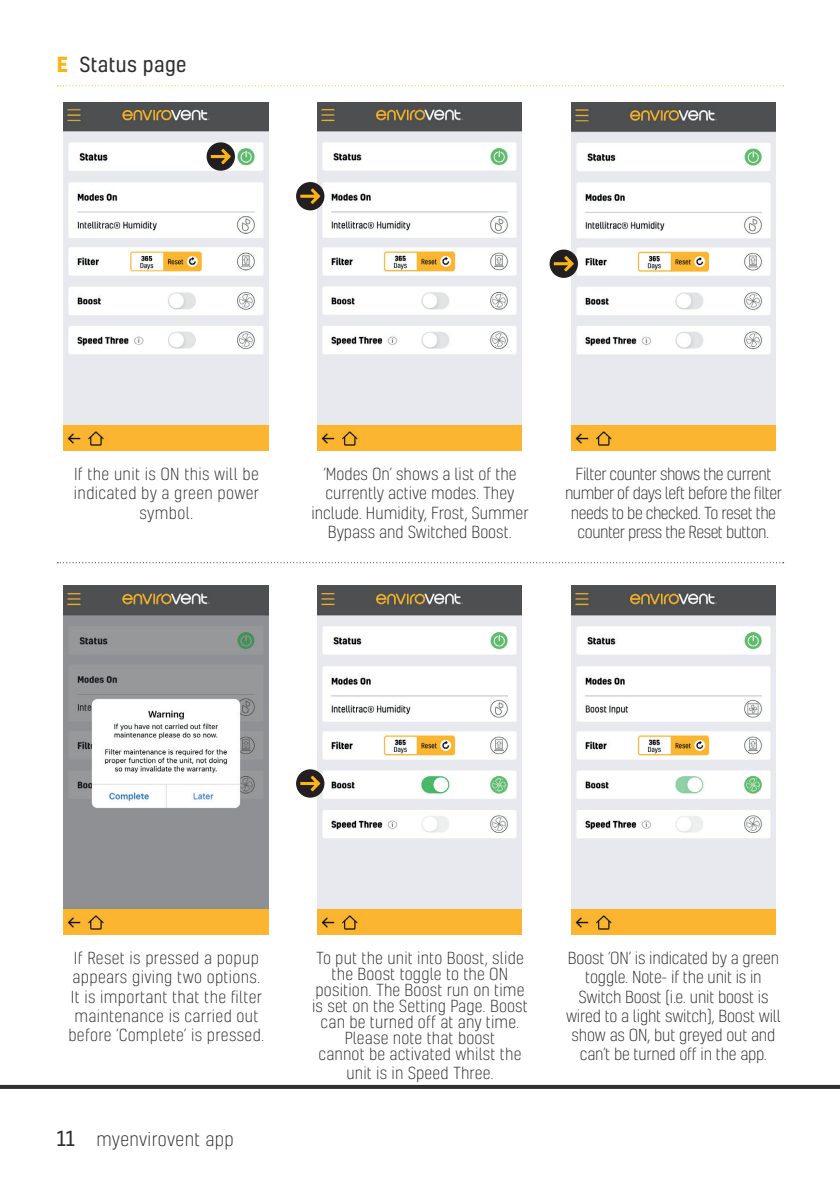
<style>
.page{position:relative;width:840px;height:1191px;background:#fff}
.page>*{position:absolute;margin:0;border:0;box-sizing:border-box;transform-origin:0 0}
.t1{font:20px "Kelson";letter-spacing:.02em;color:#312f30}
.t2{font:300 18px "Kelson";letter-spacing:.02em;color:#312f30}
.t3{font:300 16px/19.2px "Kelson";color:#312f30;text-align:center}
.t4{font:300 16px/19.2px "Kelson";letter-spacing:.02em;color:#312f30;text-align:center}
.t5{font:300 16px/19.2px "Kelson";letter-spacing:-.03em;color:#312f30;text-align:center}
.s1{font-weight:700;color:#fbb416}
.s2{font-weight:400;font-size:20px}
</style>
<div class="page">
<svg style="left:0;top:1085px;width:839px;height:4px;background:#353334"></svg>
<svg style="left:57px;top:85px;width:726px;height:1px"></svg>
<img style="left:64px;top:102px;width:204px;height:349px">
<img style="left:571px;top:102px;width:204px;height:349px">
<img style="left:317px;top:102px;width:204px;height:349px">
<img style="left:64px;top:586px;width:204px;height:348px">
<img style="left:317px;top:586px;width:204px;height:348px">
<img style="left:571px;top:586px;width:204px;height:348px">
<svg style="left:57px;top:562px;width:726px;height:1px"></svg>
<div style="left:296px;top:769px;width:28px;height:28px;background:#231f20;border-radius:50%"></div>
<svg style="left:300px;top:776px;width:20px;height:15px"></svg>
<svg style="left:206px;top:142px;width:29px;height:29px"></svg>
<svg style="left:211px;top:149px;width:20px;height:15px"></svg>
<div style="left:296px;top:182px;width:28px;height:28px;background:#231f20;border-radius:50%"></div>
<svg style="left:300px;top:188px;width:20px;height:16px"></svg>
<div style="left:549px;top:249px;width:28px;height:29px;background:#231f20;border-radius:50%"></div>
<svg style="left:553px;top:256px;width:20px;height:15px"></svg>
<p class="t1" style="left:57px;top:51px;width:131px"><span class="s1">E</span> Status page</p>
<p class="t4" style="left:74px;top:464px;width:186px">If the unit is ON this will be indicated by a green power symbol.</p>
<p class="t3" style="left:311px;top:464px;width:219px">‘Modes On’ shows a list of the currently active modes. They include. Humidity, Frost, Summer<br>Bypass and Switched Boost.</p>
<p class="t5" style="left:564px;top:464px;width:218px">Filter counter shows the current number of days left before the filter needs to be checked. To reset the counter press the Reset button.</p>
<p class="t4" style="left:68px;top:948px;width:197px">If Reset is pressed a popup appears giving two options.<br>It is important that the filter maintenance is carried out before ‘Complete’ is pressed.</p>
<p class="t3" style="left:312px;top:950px;width:217px;line-height:16px">To put the unit into Boost, slide the Boost toggle to the ON position. The Boost run on time is set on the Setting Page. Boost can be turned off at any time.<br>Please note that boost<br>cannot be activated whilst the</p>
<p class="t3" style="left:346px;top:1063px;width:149px">unit is in Speed Three.</p>
<p class="t2" style="left:57px;top:1127px;width:178px"><span class="s2">11</span> myenvirovent app</p>
<p class="t3" style="left:565px;top:948px;width:216px">Boost ‘ON’ is indicated by a green toggle. Note- if the unit is in<br>Switch Boost (i.e. unit boost is wired to a light switch), Boost will show as ON, but greyed out and can’t be turned off in the app.</p>
</div>
